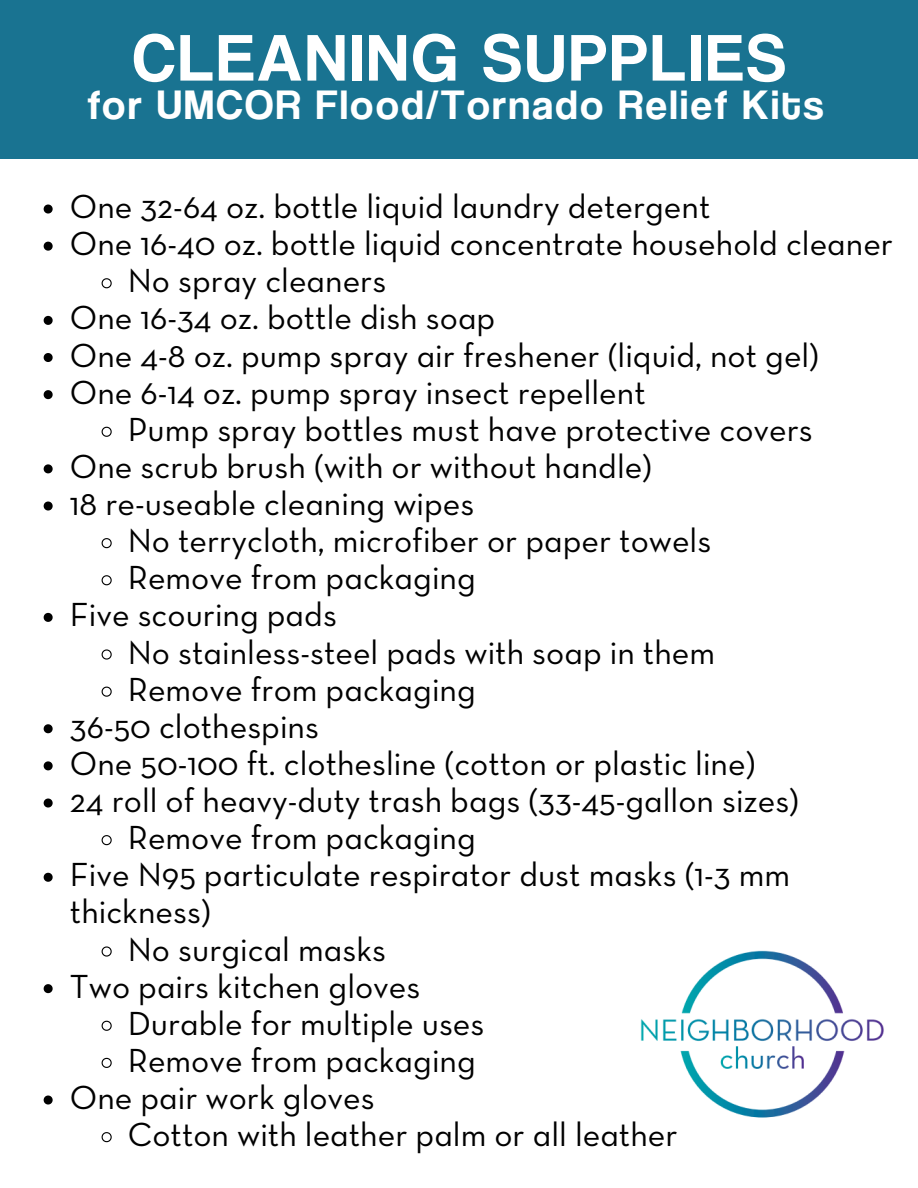
<style>
.page{position:relative;width:918px;height:1188px;background:#fff}
.page>*{position:absolute;margin:0;border:0;box-sizing:border-box;transform-origin:0 0}
.t1{font:68.55px "Coolvetica Rg";letter-spacing:.065em;color:#fff}
.t2{font:42.45px "Coolvetica Rg";letter-spacing:.065em;color:#fff}
.t3{font:34.05px/37.2px "Neutraface Text Book Alt";color:#000}
</style>
<div class="page">
<img style="left:640px;top:950px;width:244px;height:168px">
<svg style="left:44px;top:205px;width:9px;height:9px"></svg>
<svg style="left:44px;top:242px;width:9px;height:9px"></svg>
<svg style="left:101px;top:278px;width:11px;height:11px"></svg>
<svg style="left:44px;top:316px;width:9px;height:9px"></svg>
<svg style="left:44px;top:353px;width:9px;height:9px"></svg>
<svg style="left:44px;top:390px;width:9px;height:9px"></svg>
<svg style="left:101px;top:426px;width:11px;height:11px"></svg>
<svg style="left:44px;top:464px;width:9px;height:9px"></svg>
<svg style="left:44px;top:502px;width:9px;height:9px"></svg>
<svg style="left:101px;top:538px;width:11px;height:11px"></svg>
<svg style="left:101px;top:575px;width:11px;height:11px"></svg>
<svg style="left:44px;top:613px;width:9px;height:9px"></svg>
<svg style="left:101px;top:649px;width:11px;height:11px"></svg>
<svg style="left:101px;top:686px;width:11px;height:11px"></svg>
<svg style="left:44px;top:724px;width:9px;height:9px"></svg>
<svg style="left:44px;top:761px;width:9px;height:9px"></svg>
<svg style="left:44px;top:799px;width:9px;height:9px"></svg>
<svg style="left:101px;top:835px;width:11px;height:11px"></svg>
<svg style="left:44px;top:873px;width:9px;height:9px"></svg>
<svg style="left:101px;top:946px;width:11px;height:11px"></svg>
<svg style="left:44px;top:984px;width:9px;height:9px"></svg>
<svg style="left:101px;top:1020px;width:11px;height:11px"></svg>
<svg style="left:101px;top:1057px;width:11px;height:11px"></svg>
<svg style="left:44px;top:1096px;width:9px;height:9px"></svg>
<svg style="left:101px;top:1132px;width:11px;height:11px"></svg>
<div style="left:0;top:0;width:918px;height:158px;background:#197391"></div>
<p class="t1" style="left:133px;top:14px;width:654px">CLEANING SUPPLIES</p>
<p class="t2" style="left:88px;top:78px;width:737px">for UMCOR Flood/Tornado Relief Kits</p>
<p class="t3" style="left:70px;top:190px;width:642px">One 32-64 oz. bottle liquid laundry detergent</p>
<p class="t3" style="left:70px;top:227px;width:825px">One 16-40 oz. bottle liquid concentrate household cleaner</p>
<p class="t3" style="left:128px;top:264px;width:260px">No spray cleaners</p>
<p class="t3" style="left:70px;top:301px;width:427px">One 16-34 oz. bottle dish soap</p>
<p class="t3" style="left:70px;top:338px;width:751px">One 4-8 oz. pump spray air freshener (liquid, not gel)</p>
<p class="t3" style="left:70px;top:376px;width:577px">One 6-14 oz. pump spray insect repellent</p>
<p class="t3" style="left:128px;top:413px;width:687px">Pump spray bottles must have protective covers</p>
<p class="t3" style="left:70px;top:450px;width:584px">One scrub brush (with or without handle)</p>
<p class="t3" style="left:70px;top:487px;width:406px">18 re-useable cleaning wipes</p>
<p class="t3" style="left:128px;top:524px;width:585px">No terrycloth, microfiber or paper towels</p>
<p class="t3" style="left:128px;top:561px;width:350px">Remove from packaging</p>
<p class="t3" style="left:70px;top:598px;width:269px">Five scouring pads</p>
<p class="t3" style="left:128px;top:635px;width:589px">No stainless-steel pads with soap in them</p>
<p class="t3" style="left:128px;top:673px;width:350px">Remove from packaging</p>
<p class="t3" style="left:70px;top:710px;width:251px">36-50 clothespins</p>
<p class="t3" style="left:70px;top:747px;width:687px">One 50-100 ft. clothesline (cotton or plastic line)</p>
<p class="t3" style="left:70px;top:784px;width:731px">24 roll of heavy-duty trash bags (33-45-gallon sizes)</p>
<p class="t3" style="left:128px;top:821px;width:350px">Remove from packaging</p>
<p class="t3" style="left:70px;top:858px;width:722px">Five N95 particulate respirator dust masks (1-3 mm thickness)</p>
<p class="t3" style="left:128px;top:932px;width:260px">No surgical masks</p>
<p class="t3" style="left:70px;top:970px;width:352px">Two pairs kitchen gloves</p>
<p class="t3" style="left:128px;top:1007px;width:358px">Durable for multiple uses</p>
<p class="t3" style="left:128px;top:1044px;width:350px">Remove from packaging</p>
<p class="t3" style="left:70px;top:1081px;width:306px">One pair work gloves</p>
<p class="t3" style="left:128px;top:1118px;width:551px">Cotton with leather palm or all leather</p>
</div>
